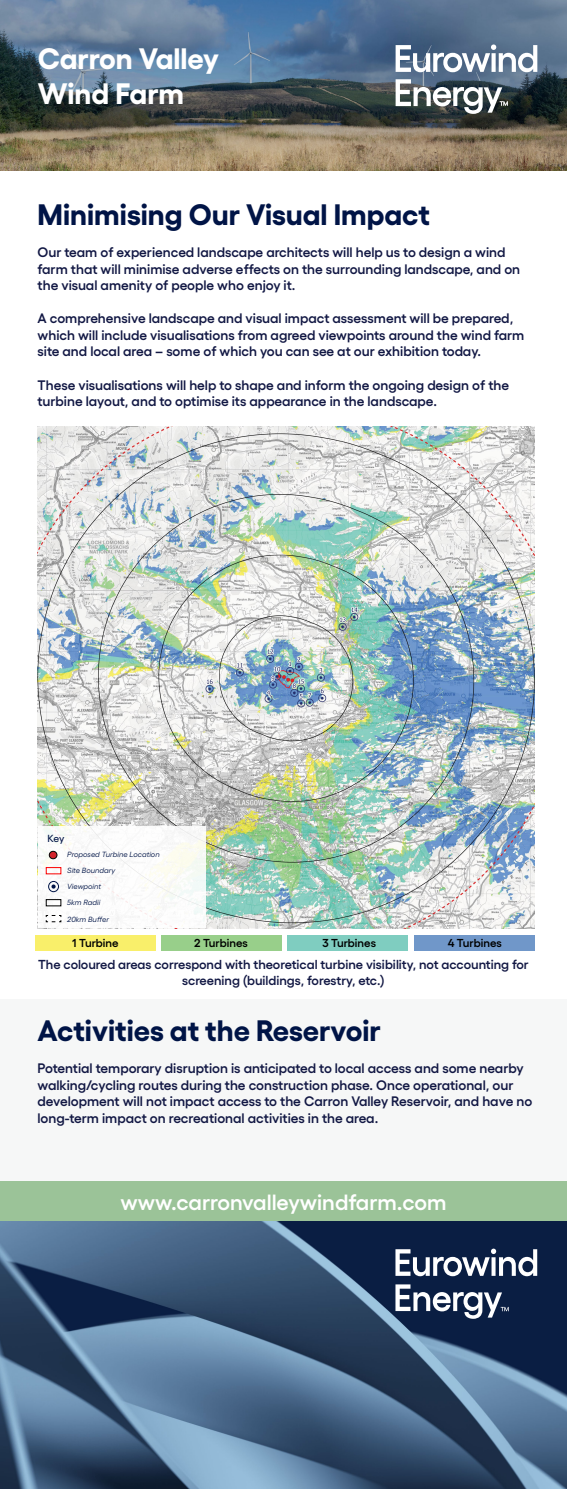
<style>
.page{position:relative;width:567px;height:1489px;background:#fff}
.page>*{position:absolute;margin:0;border:0;box-sizing:border-box;transform-origin:0 0}
.t1{font:700 29.5px "Gellix";color:#001446}
.t2{font:700 29.5px/35.4px "Gellix";color:#fff}
.t3{font:600 22px "Gellix";color:#fff}
.t4{font:600 13.75px/16.5px "Gellix";color:#121844}
.t5{font:600 13px/15.6px "Gellix";color:#121844;text-align:center}
.t6{font:600 11.5px "Gellix";color:#000}
.t7{font:500 10.25px "Gellix";color:#001446}
.t8{font:italic 7.5px/16px "Gellix";color:#001446}
</style>
<div class="page">
<img style="left:0;top:0;width:567px;height:170px">
<div style="left:0;top:999px;width:567px;height:182px;background:#f6f7f7"></div>
<img style="left:0;top:1220px;width:567px;height:268px">
<div style="left:0;top:1181px;width:567px;height:39px;background:#9bc398"></div>
<svg style="left:395px;top:1248px;width:142px;height:28px"></svg>
<svg style="left:395px;top:1284px;width:114px;height:34px"></svg>
<img style="left:38px;top:426px;width:496px;height:502px">
<svg style="left:396px;top:44px;width:141px;height:28px"></svg>
<svg style="left:396px;top:79px;width:112px;height:35px"></svg>
<div style="left:38px;top:826px;width:168px;height:102px;background:#fff"></div>
<div style="left:46px;top:867px;width:15px;height:7px;border:1px solid #fc0000"></div>
<div style="left:46px;top:899px;width:15px;height:7px;border:1px solid #000"></div>
<svg style="left:45px;top:915px;width:17px;height:7px"></svg>
<div style="left:49px;top:851px;width:8px;height:7px;background:#d2232a;border-radius:50%"></div>
<div style="left:49px;top:851px;width:8px;height:8px;border:1px solid #000;border-radius:50%"></div>
<div style="left:48px;top:881px;width:11px;height:11px;border:1px solid #001446;border-radius:50%"></div>
<svg style="left:51px;top:884px;width:5px;height:4px"></svg>
<div style="left:35px;top:935px;width:121px;height:16px;background:#f9ef6a"></div>
<div style="left:287px;top:935px;width:121px;height:16px;background:#7fcdc0"></div>
<div style="left:161px;top:935px;width:121px;height:16px;background:#98cf8a"></div>
<div style="left:414px;top:935px;width:120px;height:16px;background:#7097c9"></div>
<h1 class="t2" style="left:38px;top:37px;width:183px">Carron Valley<br>Wind Farm</h1>
<h1 class="t1" style="left:38px;top:191px;width:394px">Minimising Our Visual Impact</h1>
<p class="t4" style="left:38px;top:243px;width:484px">Our team of experienced landscape architects will help us to design a wind farm that will minimise adverse effects on the surrounding landscape, and on the visual amenity of people who enjoy it.</p>
<p class="t4" style="left:38px;top:309px;width:488px">A comprehensive landscape and visual impact assessment will be prepared, which will include visualisations from agreed viewpoints around the wind farm site and local area – some of which you can see at our exhibition today.</p>
<p class="t4" style="left:38px;top:375px;width:473px">These visualisations will help to shape and inform the ongoing design of the turbine layout, and to optimise its appearance in the landscape.</p>
<p class="t7" style="left:48px;top:830px;width:18px">Key</p>
<p class="t8" style="left:67px;top:846px;width:94px">Proposed Turbine Location<br>Site Boundary<br>Viewpoint<br>5km Radii<br>20km Buffer</p>
<p class="t6" style="left:72px;top:933px;width:48px">1 Turbine</p>
<p class="t6" style="left:194px;top:933px;width:55px">2 Turbines</p>
<p class="t6" style="left:322px;top:933px;width:55px">3 Turbines</p>
<p class="t6" style="left:448px;top:933px;width:56px">4 Turbines</p>
<p class="t5" style="left:38px;top:955px;width:492px">The coloured areas correspond with theoretical turbine visibility, not accounting for screening (buildings, forestry, etc.)</p>
<h1 class="t1" style="left:38px;top:1007px;width:345px">Activities at the Reservoir</h1>
<p class="t4" style="left:38px;top:1058px;width:496px">Potential temporary disruption is anticipated to local access and some nearby walking/cycling routes during the construction phase. Once operational, our development will not impact access to the Carron Valley Reservoir, and have no long-term impact on recreational activities in the area.</p>
<h2 class="t3" style="left:120px;top:1184px;width:328px">www.carronvalleywindfarm.com</h2>
</div>
